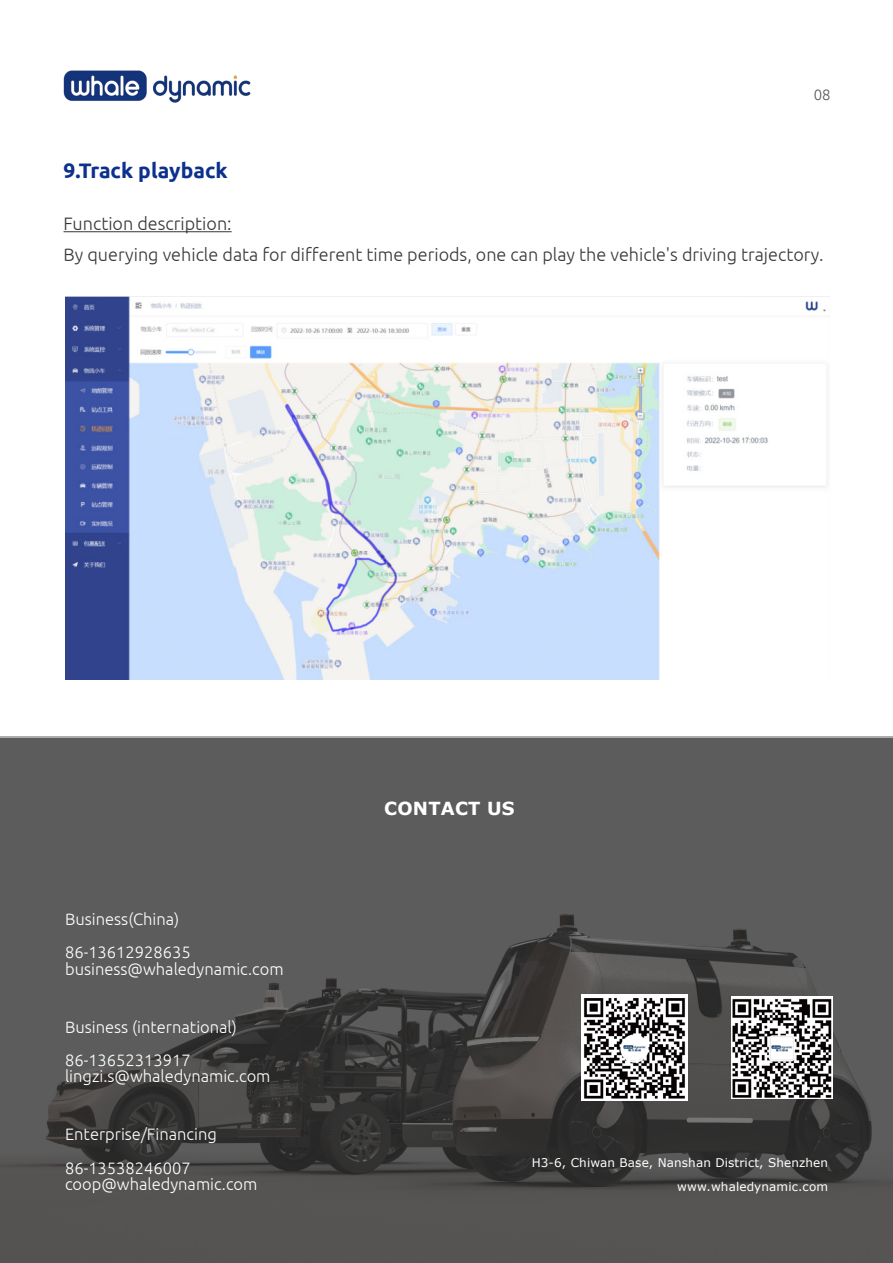
<style>
.page{position:relative;width:893px;height:1263px;background:#fff}
.page>*{position:absolute;margin:0;border:0;box-sizing:border-box;transform-origin:0 0}
.t1{font:700 21px "Ubuntu";color:#0b318d}
.t2{font:300 18px/31.5px "Ubuntu";color:#383838}
.t3{font:700 18px "Verdana";letter-spacing:.01em;color:#fff}
.t4{font:300 16.5px/33px "Ubuntu";color:#fff}
.t5{font:300 15px "Ubuntu";color:#585858}
.t6{font:12px/23.9px "Verdana";letter-spacing:.01em;color:#fff;text-align:right}
</style>
<div class="page">
<svg style="left:0;top:738px;width:893px;height:525px;background:#525151"></svg>
<img style="left:63px;top:70px;width:188px;height:33px">
<img style="left:66px;top:296px;width:764px;height:383px">
<hr style="left:64px;top:231px;width:168px;height:1px;background:#383838">
<img style="left:582px;top:994px;width:106px;height:106px">
<img style="left:731px;top:996px;width:102px;height:103px">
<p class="t1" style="left:64px;top:157px;width:166px">9.Track playback</p>
<p class="t5" style="left:814px;top:86px;width:18px">08</p>
<p class="t2" style="left:64px;top:207px;width:762px">Function description:<br>By querying vehicle data for different time periods, one can play the vehicle's driving trajectory.</p>
<p class="t4" style="left:65px;top:902px;width:127px">Business(China)<br>86-13612928635</p>
<p class="t4" style="left:65px;top:952px;width:220px">business@whaledynamic.com</p>
<p class="t4" style="left:65px;top:1010px;width:173px">Business (international)<br>86-13652313917</p>
<p class="t4" style="left:65px;top:1059px;width:207px">lingzi.s@whaledynamic.com</p>
<p class="t4" style="left:65px;top:1118px;width:153px">Enterprise/Financing<br>86-13538246007</p>
<p class="t4" style="left:65px;top:1167px;width:194px">coop@whaledynamic.com</p>
<p class="t3" style="left:384px;top:796px;width:132px">CONTACT US</p>
<p class="t6" style="left:532px;top:1151px;width:298px">H3-6, Chiwan Base, Nanshan District, Shenzhen www.whaledynamic.com</p>
</div>
